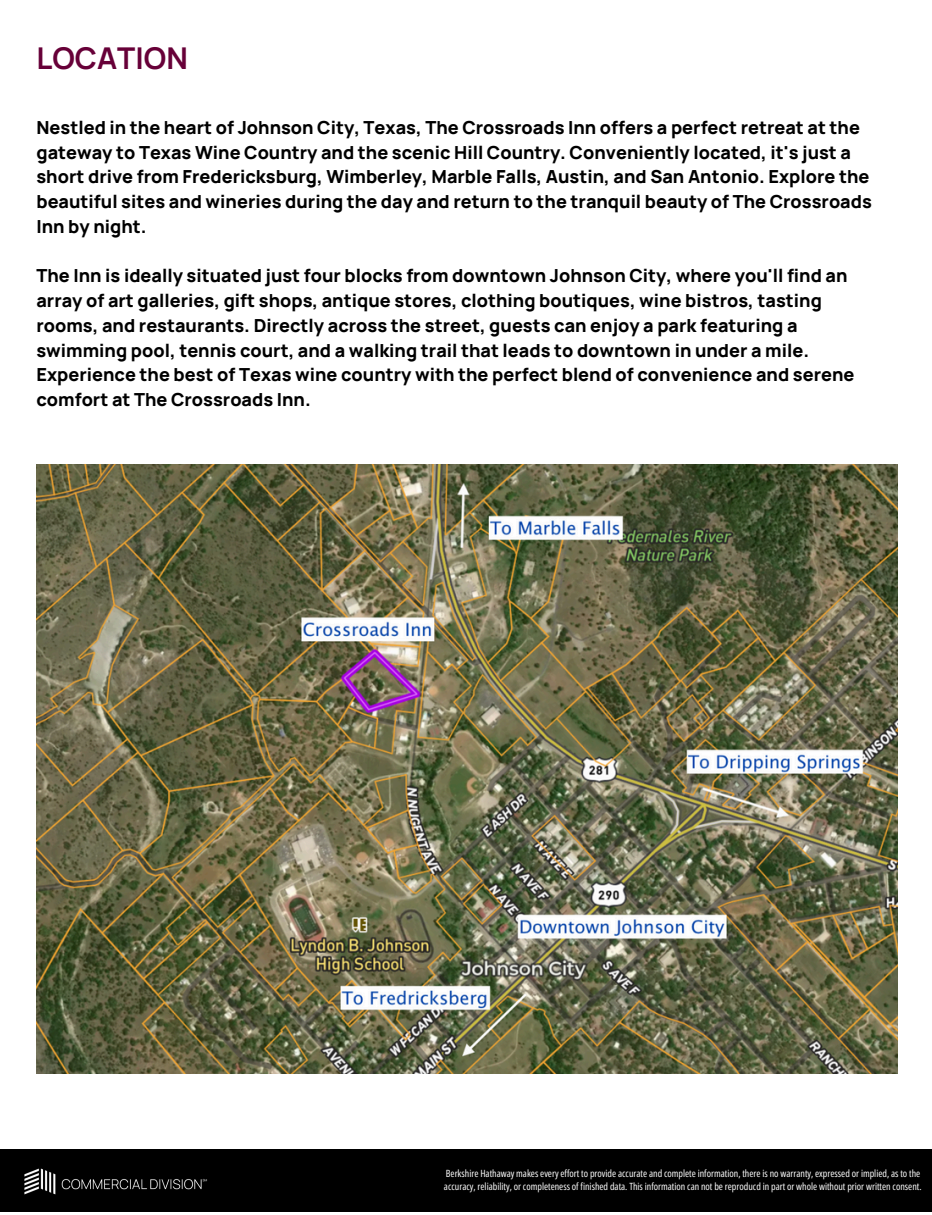
<style>
.page{position:relative;width:932px;height:1215px;background:#fff}
.page>*{position:absolute;margin:0;border:0;box-sizing:border-box;transform-origin:0 0}
.t1{font:700 30px "Manrope";color:#670038}
.t2{font:800 18px/24.8px "Manrope";color:#000}
.t3{font:9.9px "Open Sans Condensed";color:#fff}
</style>
<div class="page">
<div style="left:0;top:1150px;width:932px;height:62px;background:#000"></div>
<img style="left:24px;top:1168px;width:183px;height:27px">
<img style="left:36px;top:465px;width:861px;height:609px">
<p class="t1" style="left:36px;top:37px;width:153px">LOCATION</p>
<p class="t2" style="left:36px;top:115px;width:837px">Nestled in the heart of Johnson City, Texas, The Crossroads Inn offers a perfect retreat at the gateway to Texas Wine Country and the scenic Hill Country. Conveniently located, it's just a short drive from Fredericksburg, Wimberley, Marble Falls, Austin, and San Antonio. Explore the beautiful sites and wineries during the day and return to the tranquil beauty of The Crossroads Inn by night.</p>
<p class="t2" style="left:36px;top:263px;width:819px">The Inn is ideally situated just four blocks from downtown Johnson City, where you'll find an array of art galleries, gift shops, antique stores, clothing boutiques, wine bistros, tasting rooms, and restaurants. Directly across the street, guests can enjoy a park featuring a swimming pool, tennis court, and a walking trail that leads to downtown in under a mile.<br>Experience the best of Texas wine country with the perfect blend of convenience and serene comfort at The Crossroads Inn.</p>
<h3 class="t3" style="left:446px;top:1166px;width:476px">Berkshire Hathaway makes every effort to provide accurate and complete information, there is no warranty, expressed or implied, as to the</h3>
<h3 class="t3" style="left:444px;top:1180px;width:479px">accuracy, reliability, or completeness of finished data. This information can not be reproducd in part or whole without prior written consent.</h3>
</div>
